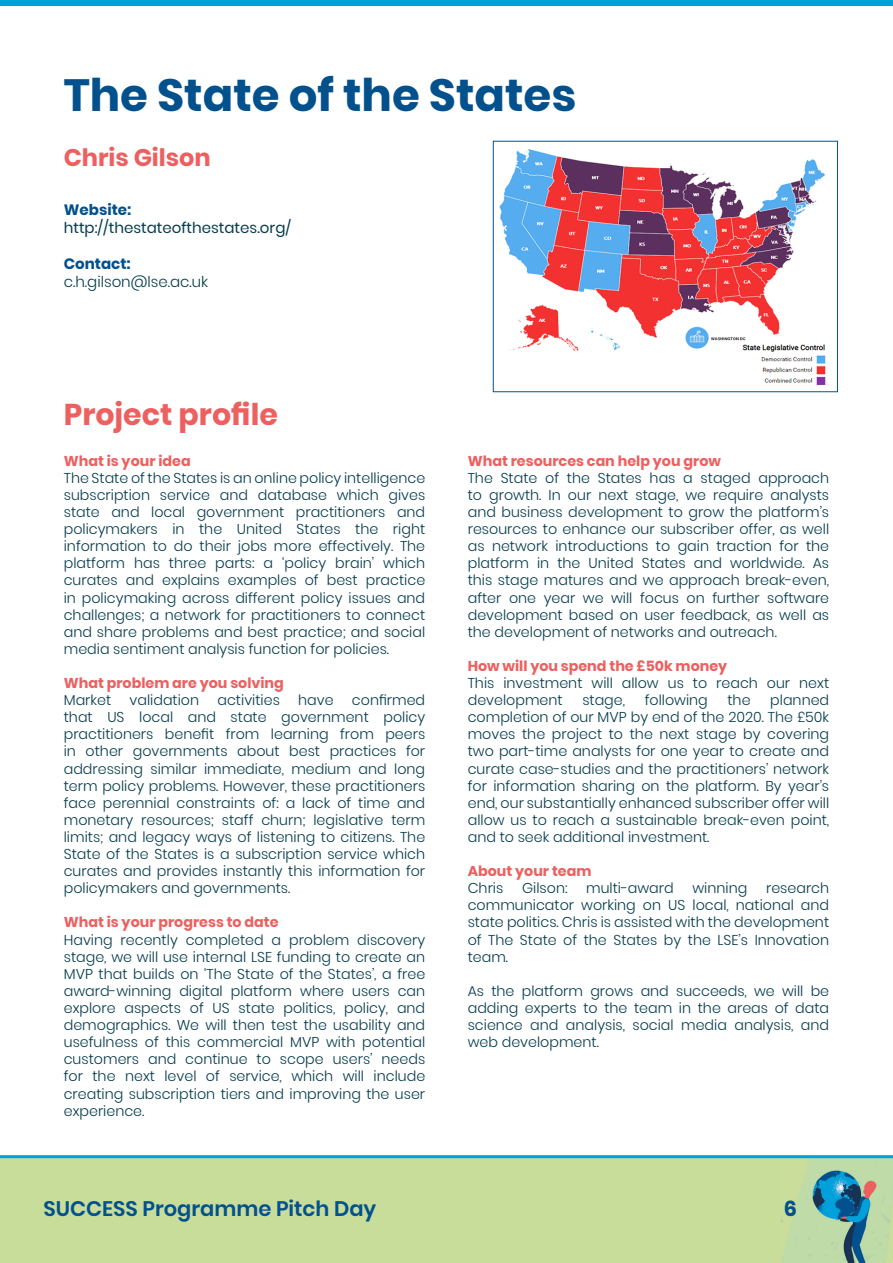
<style>
.page{position:relative;width:893px;height:1263px;background:#fff}
.page>*{position:absolute;margin:0;border:0;box-sizing:border-box;transform-origin:0 0}
.t1{font:700 45px "Poppins";color:#02518d}
.t2{font:700 30px "Poppins";color:#ec6060}
.t3{font:700 24px "Poppins";color:#ec6060}
.t4{font:600 21px "Poppins";color:#02518d}
.t5{font:700 21px "Poppins";color:#02518d}
.t6{font:15px/18px "Poppins";color:#053b4b}
.t7{font:300 15px "Poppins";color:#053b4b}
.t8{font:700 15px "Poppins";color:#02518d}
.t9{font:300 14.25px/17.1px "Poppins";color:#053b4b;text-align:justify}
.t10{font:700 14.25px "Poppins";color:#ec6060}
.s1{font-weight:700;color:#02518d}
</style>
<div class="page">
<img style="left:499px;top:149px;width:327px;height:236px">
<div style="left:493px;top:141px;width:345px;height:251px;border:1px solid #02518d"></div>
<img style="left:781px;top:1158px;width:112px;height:105px">
<hr style="left:0;top:1155px;width:893px;height:3px;background:#00a1da">
<div style="left:0;top:0;width:893px;height:6px;background:#00a1da"></div>
<p class="t1" style="left:64px;top:69px;width:514px">The State of the States</p>
<p class="t3" style="left:64px;top:144px;width:148px">Chris Gilson</p>
<p class="t6" style="left:64px;top:201px;width:229px"><span class="s1">Website: </span>http://thestateofthestates.org/</p>
<p class="t8" style="left:64px;top:255px;width:68px">Contact:</p>
<p class="t7" style="left:64px;top:273px;width:146px">c.h.gilson@lse.ac.uk</p>
<p class="t2" style="left:64px;top:397px;width:216px">Project profile</p>
<p class="t10" style="left:64px;top:452px;width:128px">What is your idea</p>
<p class="t9" style="left:64px;top:469px;width:363px">The State of the States is an online policy intelligence subscription service and database which gives state and local government practitioners and policymakers in the United States the right information to do their jobs more effectively. The platform has three parts: a ‘policy brain’ which curates and explains examples of best practice in policymaking across different policy issues and challenges; a network for practitioners to connect and share problems and best practice; and social media sentiment analysis function for policies.</p>
<p class="t10" style="left:64px;top:675px;width:222px">What problem are you solving</p>
<p class="t9" style="left:64px;top:692px;width:49px">Market</p>
<p class="t9" style="left:130px;top:692px;width:71px">validation</p>
<p class="t9" style="left:218px;top:692px;width:64px">activities</p>
<p class="t9" style="left:298px;top:692px;width:37px">have</p>
<p class="t9" style="left:64px;top:692px;width:363px;text-indent:288px">confirmed that US local and state government policy practitioners benefit from learning from peers in other governments about best practices for addressing similar immediate, medium and long term policy problems. However, these practitioners face perennial constraints of: a lack of time and monetary resources; staff churn; legislative term limits; and legacy ways of listening to citizens. The State of the States is a subscription service which curates and provides instantly this information for policymakers and governments.</p>
<p class="t10" style="left:64px;top:914px;width:216px">What is your progress to date</p>
<p class="t9" style="left:64px;top:931px;width:363px">Having recently completed a problem discovery stage, we will use internal LSE funding to create an MVP that builds on ‘The State of the States’, a free award-winning digital platform where users can explore aspects of US state politics, policy, and demographics. We will then test the usability and usefulness of this commercial MVP with potential customers and continue to scope users’ needs for the next level of service, which will include creating subscription tiers and improving the user experience.</p>
<p class="t10" style="left:468px;top:452px;width:255px">What resources can help you grow</p>
<p class="t9" style="left:468px;top:469px;width:363px">The State of the States has a staged approach to growth. In our next stage, we require analysts and business development to grow the platform’s resources to enhance our subscriber offer, as well as network introductions to gain traction for the platform in the United States and worldwide. As this stage matures and we approach break-even, after one year we will focus on further software development based on user feedback, as well as the development of networks and outreach.</p>
<p class="t10" style="left:468px;top:658px;width:261px">How will you spend the £50k money</p>
<p class="t9" style="left:468px;top:675px;width:363px">This investment will allow us to reach our next development</p>
<p class="t9" style="left:582px;top:692px;width:44px">stage,</p>
<p class="t9" style="left:645px;top:692px;width:65px">following</p>
<p class="t9" style="left:727px;top:692px;width:25px">the</p>
<p class="t9" style="left:468px;top:692px;width:363px;text-indent:302px">planned completion of our MVP by end of the 2020. The £50k moves the project to the next stage by covering two part-time analysts for one year to create and curate case-studies and the practitioners’ network for information sharing on the platform. By year’s end, our substantially enhanced subscriber offer will allow us to reach a sustainable break-even point, and to seek additional investment.</p>
<p class="t10" style="left:468px;top:863px;width:125px">About your team</p>
<p class="t9" style="left:468px;top:880px;width:37px">Chris</p>
<p class="t9" style="left:522px;top:880px;width:47px">Gilson:</p>
<p class="t9" style="left:586px;top:880px;width:89px">multi-award</p>
<p class="t9" style="left:692px;top:880px;width:56px">winning</p>
<p class="t9" style="left:468px;top:880px;width:363px;text-indent:298px">research communicator working on US local, national and state politics. Chris is assisted with the development of The State of the States by the LSE’s Innovation team.</p>
<p class="t9" style="left:468px;top:982px;width:363px">As the platform grows and succeeds, we will be adding experts to the team in the areas of data science and analysis, social media analysis, and web development.</p>
<p class="t4" style="left:44px;top:1196px;width:334px">SUCCESS Programme Pitch Day</p>
<p class="t5" style="left:784px;top:1196px;width:15px">6</p>
</div>
